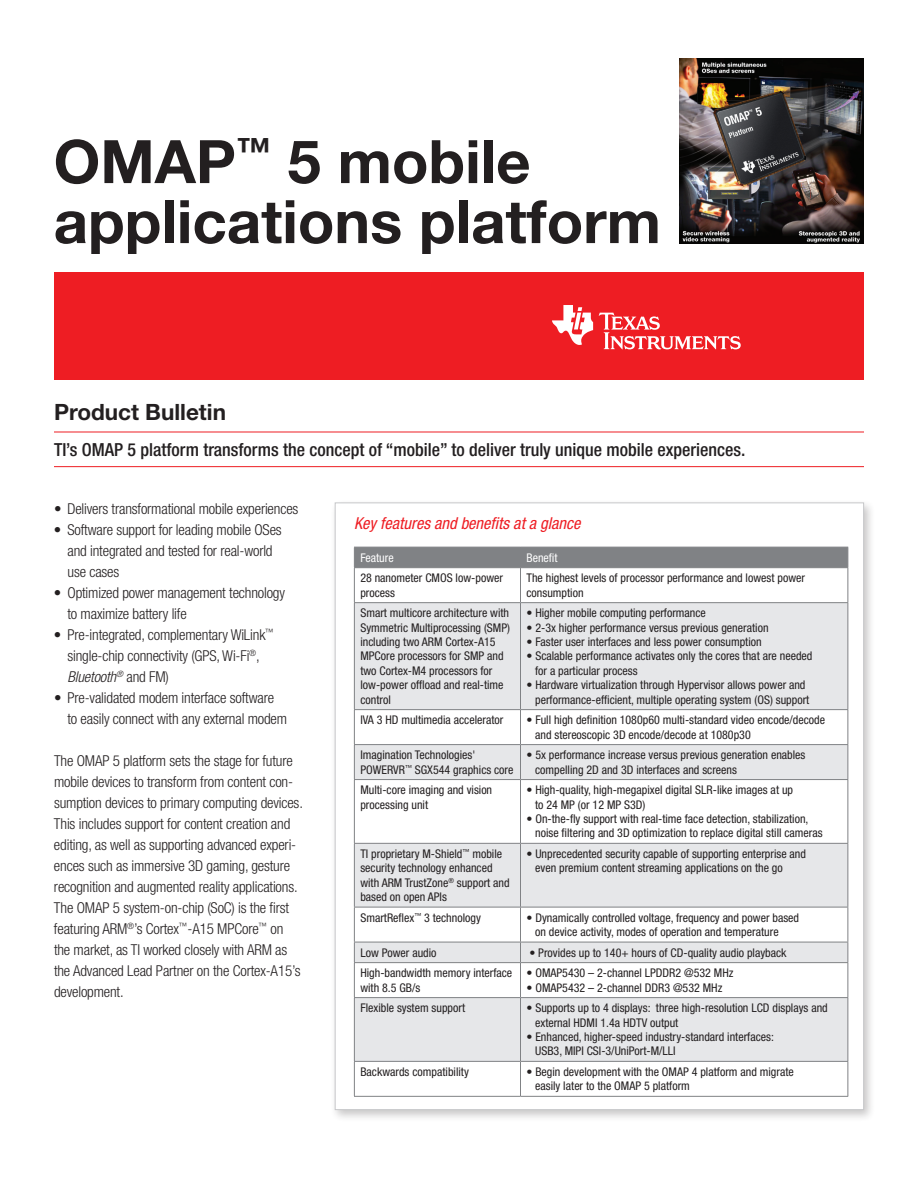
<style>
.page{position:relative;width:918px;height:1188px;background:#fff}
.page>*{position:absolute;margin:0;border:0;box-sizing:border-box;transform-origin:0 0}
.t1{font:700 60px/60px "Helvetica Neue LT Std";color:#231f20}
.t2{font:700 22.5px "Helvetica Neue LT Std";color:#231f20}
.t3{font:500 condensed 18px "Helvetica Neue LT Std";color:#231f20}
.t4{font:italic condensed 16.5px "Helvetica Neue LT Std";color:#ee1d23}
.t5{font:300 condensed 15px/21px "Helvetica Neue LT Std";letter-spacing:-.01em;color:#231f20}
.t6{font:condensed 12px/14.4px "Helvetica Neue LT Std";color:#231f20}
.t7{font:condensed 12px "Helvetica Neue LT Std";color:#fff}
.s1{font-style:italic}
</style>
<div class="page">
<div style="left:329px;top:499px;width:546px;height:623px;background:#231f20;opacity:.25"></div>
<div style="left:335px;top:502px;width:529px;height:608px;background:#fff;border:1px solid #c7c8ca"></div>
<div style="left:54px;top:272px;width:810px;height:108px;background:#ee1d23"></div>
<svg style="left:599px;top:313px;width:142px;height:36px"></svg>
<svg style="left:552px;top:305px;width:41px;height:40px"></svg>
<svg style="left:355px;top:603px;width:493px;height:458px;fill:#e6e7e9"></svg>
<div style="left:354px;top:547px;width:495px;height:21px;background:#808285"></div>
<hr style="left:354px;top:567px;width:166px;height:1px;background:#808285">
<hr style="left:354px;top:568px;width:1px;height:34px;background:#808285">
<hr style="left:520px;top:567px;width:328px;height:1px;background:#808285">
<hr style="left:520px;top:568px;width:1px;height:34px;background:#808285">
<hr style="left:848px;top:568px;width:1px;height:34px;background:#808285">
<hr style="left:354px;top:602px;width:166px;height:1px;background:#808285">
<hr style="left:354px;top:603px;width:1px;height:106px;background:#808285">
<hr style="left:520px;top:602px;width:328px;height:1px;background:#808285">
<hr style="left:520px;top:603px;width:1px;height:106px;background:#808285">
<hr style="left:848px;top:603px;width:1px;height:106px;background:#808285">
<hr style="left:354px;top:709px;width:166px;height:1px;background:#808285">
<hr style="left:354px;top:710px;width:1px;height:34px;background:#808285">
<hr style="left:520px;top:709px;width:328px;height:1px;background:#808285">
<hr style="left:520px;top:710px;width:1px;height:34px;background:#808285">
<hr style="left:848px;top:710px;width:1px;height:34px;background:#808285">
<hr style="left:354px;top:744px;width:166px;height:1px;background:#808285">
<hr style="left:354px;top:745px;width:1px;height:34px;background:#808285">
<hr style="left:520px;top:744px;width:328px;height:1px;background:#808285">
<hr style="left:520px;top:745px;width:1px;height:34px;background:#808285">
<hr style="left:848px;top:745px;width:1px;height:34px;background:#808285">
<hr style="left:354px;top:779px;width:166px;height:1px;background:#808285">
<hr style="left:354px;top:780px;width:1px;height:63px;background:#808285">
<hr style="left:520px;top:779px;width:328px;height:1px;background:#808285">
<hr style="left:520px;top:780px;width:1px;height:63px;background:#808285">
<hr style="left:848px;top:780px;width:1px;height:63px;background:#808285">
<hr style="left:354px;top:843px;width:166px;height:1px;background:#808285">
<hr style="left:354px;top:844px;width:1px;height:63px;background:#808285">
<hr style="left:520px;top:843px;width:328px;height:1px;background:#808285">
<hr style="left:520px;top:844px;width:1px;height:63px;background:#808285">
<hr style="left:848px;top:844px;width:1px;height:63px;background:#808285">
<hr style="left:354px;top:907px;width:166px;height:1px;background:#808285">
<hr style="left:354px;top:907px;width:1px;height:35px;background:#808285">
<hr style="left:520px;top:907px;width:328px;height:1px;background:#808285">
<hr style="left:520px;top:907px;width:1px;height:35px;background:#808285">
<hr style="left:848px;top:907px;width:1px;height:35px;background:#808285">
<hr style="left:354px;top:942px;width:166px;height:1px;background:#808285">
<svg style="left:354px;top:942px;width:1px;height:20px"></svg>
<hr style="left:520px;top:942px;width:328px;height:1px;background:#808285">
<svg style="left:520px;top:942px;width:1px;height:20px"></svg>
<svg style="left:848px;top:942px;width:1px;height:20px"></svg>
<hr style="left:354px;top:962px;width:166px;height:1px;background:#808285">
<hr style="left:354px;top:963px;width:1px;height:34px;background:#808285">
<hr style="left:520px;top:962px;width:328px;height:1px;background:#808285">
<hr style="left:520px;top:963px;width:1px;height:34px;background:#808285">
<hr style="left:848px;top:963px;width:1px;height:34px;background:#808285">
<hr style="left:354px;top:997px;width:166px;height:1px;background:#808285">
<hr style="left:354px;top:998px;width:1px;height:63px;background:#808285">
<hr style="left:520px;top:997px;width:328px;height:1px;background:#808285">
<hr style="left:520px;top:998px;width:1px;height:63px;background:#808285">
<hr style="left:848px;top:998px;width:1px;height:63px;background:#808285">
<hr style="left:354px;top:1061px;width:166px;height:1px;background:#808285">
<hr style="left:354px;top:1062px;width:1px;height:34px;background:#808285">
<hr style="left:520px;top:1061px;width:328px;height:1px;background:#808285">
<hr style="left:520px;top:1062px;width:1px;height:34px;background:#808285">
<hr style="left:848px;top:1062px;width:1px;height:34px;background:#808285">
<hr style="left:354px;top:1096px;width:166px;height:1px;background:#808285">
<hr style="left:520px;top:1096px;width:328px;height:1px;background:#808285">
<hr style="left:54px;top:432px;width:810px;height:1px;background:#ee1d23">
<hr style="left:54px;top:466px;width:810px;height:1px;background:#ee1d23">
<img style="left:679px;top:58px;width:185px;height:185px">
<h1 class="t1" style="left:54px;top:130px;width:609px">OMAP<sup>™</sup> 5 mobile applications platform</h1>
<h2 class="t2" style="left:54px;top:398px;width:174px">Product Bulletin</h2>
<h3 class="t3" style="left:54px;top:439px;width:693px">TI’s OMAP 5 platform transforms the concept of “mobile” to deliver truly unique mobile experiences.</h3>
<p class="t5" style="left:54px;top:499px;width:246px">• Delivers transformational mobile experiences</p>
<p class="t5" style="left:67px;top:520px;width:216px;text-indent:-13px">• Software support for leading mobile OSes and integrated and tested for real-world use cases</p>
<p class="t5" style="left:67px;top:583px;width:219px;text-indent:-14px">• Optimized power management technology to maximize battery life</p>
<p class="t5" style="left:67px;top:625px;width:208px;text-indent:-13px">• Pre-integrated, complementary WiLink<sup>™ </sup>single-chip connectivity (GPS, Wi-Fi<sup>®</sup>,<br><span class="s1">Bluetooth</span><sup>®</sup> and FM)</p>
<p class="t5" style="left:68px;top:688px;width:221px;text-indent:-14px">• Pre-validated modem interface software to easily connect with any external modem</p>
<p class="t5" style="left:54px;top:751px;width:250px">The OMAP 5 platform sets the stage for future mobile devices to transform from content con&shy;sumption devices to primary computing devices.<br>This includes support for content creation and editing, as well as supporting advanced experi&shy;ences such as immersive 3D gaming, gesture recognition and augmented reality applications.<br>The OMAP 5 system-on-chip (SoC) is the first featuring ARM<sup>®</sup>’s Cortex<sup>™</sup>-A15 MPCore<sup>™</sup> on the market, as TI worked closely with ARM as the Advanced Lead Partner on the Cortex-A15’s development.</p>
<h3 class="t4" style="left:354px;top:514px;width:228px">Key features and benefits at a glance</h3>
<p class="t7" style="left:360px;top:551px;width:35px">Feature</p>
<p class="t7" style="left:527px;top:551px;width:33px">Benefit</p>
<p class="t6" style="left:360px;top:571px;width:144px">28 nanometer CMOS low-power process</p>
<p class="t6" style="left:527px;top:571px;width:280px">The highest levels of processor performance and lowest power consumption</p>
<p class="t6" style="left:360px;top:606px;width:151px">Smart multicore architecture with<br>Symmetric Multiprocessing (SMP) including two ARM Cortex-A15<br>MPCore processors for SMP and two Cortex-M4 processors for low-power offload and real-time control</p>
<p class="t6" style="left:527px;top:606px;width:181px">• Higher mobile computing performance</p>
<p class="t6" style="left:527px;top:620px;width:244px">• 2-3x higher performance versus previous generation</p>
<p class="t6" style="left:527px;top:635px;width:237px">• Faster user interfaces and less power consumption</p>
<p class="t6" style="left:535px;top:649px;width:279px;text-indent:-9px">• Scalable performance activates only the cores that are needed for a particular process</p>
<p class="t6" style="left:535px;top:678px;width:276px;text-indent:-9px">• Hardware virtualization through Hypervisor allows power and performance-efficient, multiple operating system (OS) support</p>
<p class="t6" style="left:360px;top:713px;width:145px">IVA 3 HD multimedia accelerator</p>
<p class="t6" style="left:535px;top:713px;width:292px;text-indent:-9px">• Full high definition 1080p60 multi-standard video encode/decode and stereoscopic 3D encode/decode at 1080p30</p>
<p class="t6" style="left:360px;top:748px;width:155px">Imagination Technologies'<br>POWERVR<sup>™</sup> SGX544 graphics core</p>
<p class="t6" style="left:535px;top:748px;width:272px;text-indent:-9px">• 5x performance increase versus previous generation enables compelling 2D and 3D interfaces and screens</p>
<p class="t6" style="left:360px;top:783px;width:133px">Multi-core imaging and vision processing unit</p>
<p class="t6" style="left:535px;top:783px;width:260px;text-indent:-9px">• High-quality, high-megapixel digital SLR-like images at up to 24 MP (or 12 MP S3D)</p>
<p class="t6" style="left:535px;top:811px;width:289px;text-indent:-9px">• On-the-fly support with real-time face detection, stabilization, noise filtering and 3D optimization to replace digital still cameras</p>
<p class="t6" style="left:360px;top:846px;width:151px">TI proprietary M-Shield<sup>™</sup> mobile security technology enhanced with ARM TrustZone<sup>®</sup> support and based on open APIs</p>
<p class="t6" style="left:535px;top:846px;width:272px;text-indent:-9px">• Unprecedented security capable of supporting enterprise and even premium content streaming applications on the go</p>
<p class="t6" style="left:360px;top:910px;width:122px">SmartReflex<sup>™</sup> 3 technology</p>
<p class="t6" style="left:535px;top:910px;width:266px;text-indent:-9px">• Dynamically controlled voltage, frequency and power based on device activity, modes of operation and temperature</p>
<p class="t6" style="left:360px;top:945px;width:78px">Low Power audio</p>
<p class="t6" style="left:529px;top:945px;width:259px">• Provides up to 140+ hours of CD-quality audio playback</p>
<p class="t6" style="left:360px;top:966px;width:153px">High-bandwidth memory interface with 8.5 GB/s</p>
<p class="t6" style="left:527px;top:966px;width:208px">• OMAP5430 – 2-channel LPDDR2 @532 MHz</p>
<p class="t6" style="left:527px;top:980px;width:197px">• OMAP5432 – 2-channel DDR3 @532 MHz</p>
<p class="t6" style="left:360px;top:1001px;width:106px">Flexible system support</p>
<p class="t6" style="left:535px;top:1001px;width:294px;text-indent:-9px">• Supports up to 4 displays: three high-resolution LCD displays and external HDMI 1.4a HDTV output</p>
<p class="t6" style="left:535px;top:1029px;width:240px;text-indent:-9px">• Enhanced, higher-speed industry-standard interfaces:<br>USB3, MIPI CSI-3/UniPort-M/LLI</p>
<p class="t6" style="left:360px;top:1064px;width:110px">Backwards compatibility</p>
<p class="t6" style="left:535px;top:1064px;width:260px;text-indent:-9px">• Begin development with the OMAP 4 platform and migrate easily later to the OMAP 5 platform</p>
</div>
